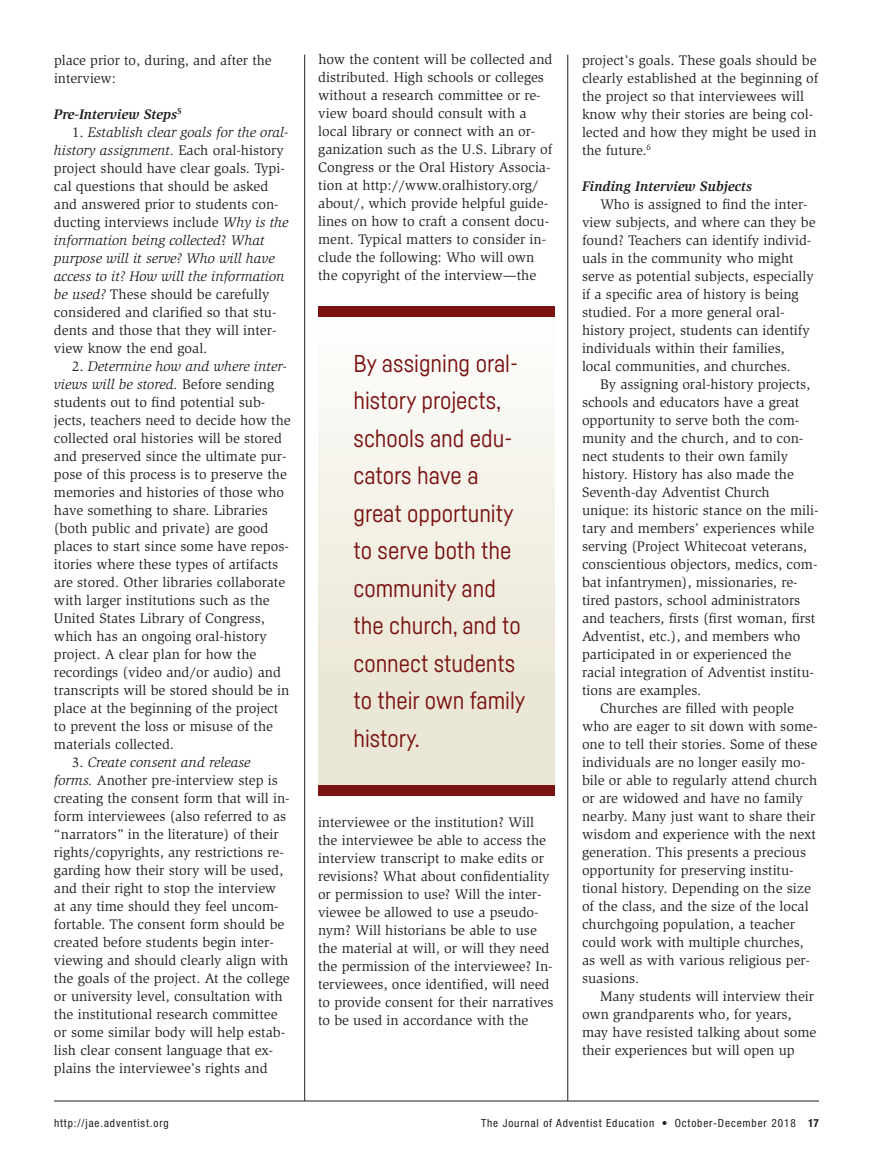
<style>
.page{position:relative;width:891px;height:1161px;background:#fff}
.page>*{position:absolute;margin:0;border:0;box-sizing:border-box;transform-origin:0 0}
.t1{font:24px/37.5px "Fabrikat";color:#7a1211}
.t2{font:14.25px/18px "Slimbach Std";color:#231f20}
.t3{font:italic 700 14.25px "Slimbach Std";color:#231f20}
.t4{font:condensed 11.25px "Helvetica Neue";letter-spacing:.08em;color:#231f20}
.t5{font:700 condensed 11.25px "Helvetica Neue";color:#231f20}
.s1{font-style:italic}
</style>
<div class="page">
<div style="left:318px;top:312px;width:237px;height:484px;background:linear-gradient(to bottom,#fbf9f8,#e9e5d0)"></div>
<hr style="left:304px;top:55px;width:1px;height:1046px;background:#231f20">
<hr style="left:568px;top:55px;width:1px;height:1046px;background:#231f20">
<hr style="left:54px;top:1101px;width:765px;height:1px;background:#231f20">
<div style="left:318px;top:306px;width:237px;height:10px;background:#7a1211"></div>
<div style="left:318px;top:785px;width:237px;height:11px;background:#7a1211"></div>
<p class="t2" style="left:54px;top:52px;width:219px">place prior to, during, and after the interview:</p>
<p class="t3" style="left:54px;top:109px;width:129px">Pre-Interview Steps<sup>5</sup></p>
<p class="t2" style="left:54px;top:124px;width:236px;text-indent:18px">1. <span class="s1">Establish clear goals for the oral&shy;history assignment.</span> Each oral-history project should have clear goals. Typi&shy;cal questions that should be asked and answered prior to students con&shy;ducting interviews include <span class="s1">Why is the information being collected</span>? <span class="s1">What purpose will it serve? Who will have access to it? How will the information be used?</span> These should be carefully considered and clarified so that stu&shy;dents and those that they will inter&shy;view know the end goal.</p>
<p class="t2" style="left:54px;top:358px;width:238px;text-indent:18px">2. <span class="s1">Determine how and where inter&shy;views will be stored.</span> Before sending students out to find potential sub&shy;jects, teachers need to decide how the collected oral histories will be stored and preserved since the ultimate pur&shy;pose of this process is to preserve the memories and histories of those who have something to share. Libraries (both public and private) are good places to start since some have repos&shy;itories where these types of artifacts are stored. Other libraries collaborate with larger institutions such as the United States Library of Congress, which has an ongoing oral-history project. A clear plan for how the recordings (video and/or audio) and transcripts will be stored should be in place at the beginning of the project to prevent the loss or misuse of the materials collected.</p>
<p class="t2" style="left:54px;top:754px;width:237px;text-indent:18px">3. <span class="s1">Create consent and release forms.</span> Another pre-interview step is creating the consent form that will in&shy;form interviewees (also referred to as “narrators” in the literature) of their rights/copyrights, any restrictions re&shy;garding how their story will be used, and their right to stop the interview at any time should they feel uncom&shy;fortable. The consent form should be created before students begin inter&shy;viewing and should clearly align with the goals of the project. At the college or university level, consultation with the institutional research committee or some similar body will help estab&shy;lish clear consent language that ex&shy;plains the interviewee’s rights and</p>
<p class="t2" style="left:318px;top:52px;width:236px">how the content will be collected and distributed. High schools or colleges without a research committee or re&shy;view board should consult with a local library or connect with an or&shy;ganization such as the U.S. Library of Congress or the Oral History Associa&shy;tion at http://www.oralhistory.org/ about/, which provide helpful guide&shy;lines on how to craft a consent docu&shy;ment. Typical matters to consider in&shy;clude the following: Who will own the copyright of the interview—the</p>
<p class="t2" style="left:582px;top:52px;width:238px">project’s goals. These goals should be clearly established at the beginning of the project so that interviewees will know why their stories are being col&shy;lected and how they might be used in the future.<sup>6</sup></p>
<p class="t3" style="left:582px;top:181px;width:172px">Finding Interview Subjects</p>
<p class="t2" style="left:582px;top:196px;width:235px;text-indent:18px">Who is assigned to find the inter&shy;view subjects, and where can they be found? Teachers can identify individ&shy;uals in the community who might serve as potential subjects, especially if a specific area of history is being studied. For a more general oral&shy;history project, students can identify individuals within their families, local communities, and churches.</p>
<p class="t2" style="left:582px;top:376px;width:238px;text-indent:18px">By assigning oral-history projects, schools and educators have a great opportunity to serve both the com&shy;munity and the church, and to con&shy;nect students to their own family history. History has also made the Seventh-day Adventist Church unique: its historic stance on the mili&shy;tary and members’ experiences while serving (Project Whitecoat veterans, conscientious objectors, medics, com&shy;bat infantrymen), missionaries, re&shy;tired pastors, school administrators and teachers, firsts (first woman, first Adventist, etc.), and members who participated in or experienced the racial integration of Adventist institu&shy;tions are examples.</p>
<p class="t2" style="left:582px;top:700px;width:237px;text-indent:18px">Churches are filled with people who are eager to sit down with some&shy;one to tell their stories. Some of these individuals are no longer easily mo&shy;bile or able to regularly attend church or are widowed and have no family nearby. Many just want to share their wisdom and experience with the next generation. This presents a precious opportunity for preserving institu&shy;tional history. Depending on the size of the class, and the size of the local churchgoing population, a teacher could work with multiple churches, as well as with various religious per&shy;suasions.</p>
<p class="t2" style="left:582px;top:988px;width:236px;text-indent:18px">Many students will interview their own grandparents who, for years, may have resisted talking about some their experiences but will open up</p>
<p class="t1" style="left:354px;top:346px;width:173px">By assigning oral&shy;history projects, schools and edu&shy;cators have a great opportunity to serve both the community and the church, and to connect students to their own family history.</p>
<p class="t2" style="left:318px;top:814px;width:237px">interviewee or the institution? Will the interviewee be able to access the interview transcript to make edits or revisions? What about confidentiality or permission to use? Will the inter&shy;viewee be allowed to use a pseudo&shy;nym? Will historians be able to use the material at will, or will they need the permission of the interviewee? In&shy;terviewees, once identified, will need to provide consent for their narratives to be used in accordance with the</p>
<p class="t4" style="left:54px;top:1119px;width:116px">http://jae.adventist.org</p>
<p class="t4" style="left:481px;top:1119px;width:316px">The Journal of Adventist Education • October-December 2018</p>
<p class="t5" style="left:808px;top:1119px;width:12px">17</p>
</div>
